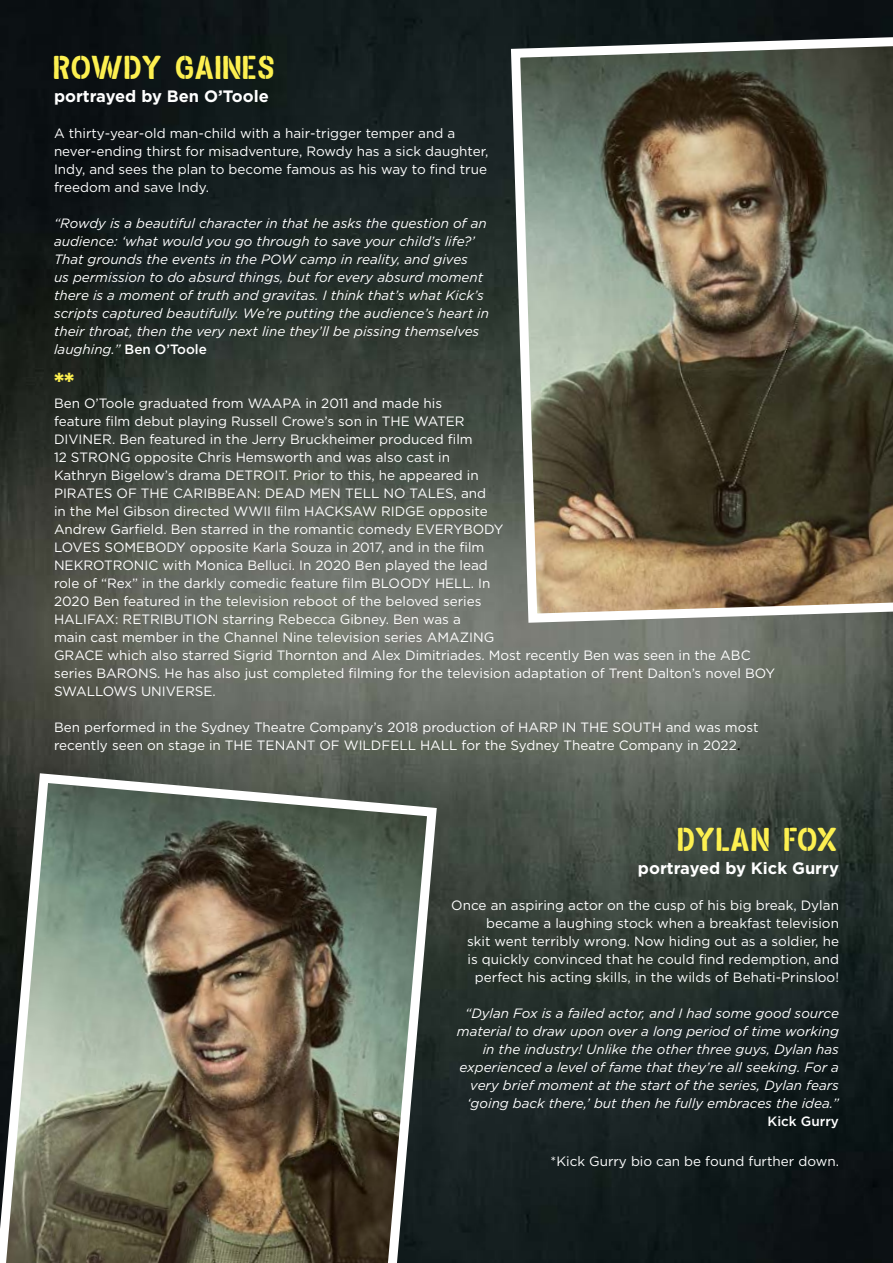
<style>
.page{position:relative;width:893px;height:1263px;background:#fff}
.page>*{position:absolute;margin:0;border:0;box-sizing:border-box;transform-origin:0 0}
.t1{font:31.5px "Gasline";color:#fdf050}
.t2{font:31.5px "Gasline";letter-spacing:-.02em;color:#fdf050}
.t3{font:22.5px "Anton";color:#fdf050}
.t4{font:700 16.5px "Gotham";color:#fff}
.t5{font:13.5px/18px "Gotham";color:#fff}
.t6{font:italic 13.5px/18px "Gotham";color:#fff}
.t7{font:500 13.5px "Gotham";color:#fff}
.s1{font-weight:500;font-style:normal}
.s2{font-family:"Minion Pro";font-size:18px;color:#000}
</style>
<div class="page">
<img style="left:0;top:0;width:893px;height:1263px">
<img style="left:506px;top:32px;width:387px;height:595px">
<img style="left:0;top:768px;width:442px;height:495px">
<h1 class="t1" style="left:54px;top:48px;width:223px">ROWDY GAINES</h1>
<p class="t4" style="left:54px;top:85px;width:216px">portrayed by Ben O’Toole</p>
<p class="t5" style="left:54px;top:124px;width:436px">A thirty-year-old man-child with a hair-trigger temper and a never-ending thirst for misadventure, Rowdy has a sick daughter, Indy, and sees the plan to become famous as his way to find true freedom and save Indy.</p>
<p class="t6" style="left:54px;top:214px;width:436px">“Rowdy is a beautiful character in that he asks the question of an audience: ‘what would you go through to save your child’s life?’ That grounds the events in the POW camp in reality, and gives<br>us permission to do absurd things, but for every absurd moment there is a moment of truth and gravitas. I think that’s what Kick’s scripts captured beautifully. We’re putting the audience’s heart in their throat, then the very next line they’ll be pissing themselves laughing.” <span class="s1">Ben O’Toole</span></p>
<h2 class="t3" style="left:54px;top:369px;width:22px">**</h2>
<p class="t5" style="left:54px;top:394px;width:723px">Ben O’Toole graduated from WAAPA in 2011 and made his<br>feature film debut playing Russell Crowe’s son in THE WATER<br>DIVINER. Ben featured in the Jerry Bruckheimer produced film<br>12 STRONG opposite Chris Hemsworth and was also cast in<br>Kathryn Bigelow’s drama DETROIT. Prior to this, he appeared in<br>PIRATES OF THE CARIBBEAN: DEAD MEN TELL NO TALES, and<br>in the Mel Gibson directed WWII film HACKSAW RIDGE opposite<br>Andrew Garfield. Ben starred in the romantic comedy EVERYBODY<br>LOVES SOMEBODY opposite Karla Souza in 2017, and in the film<br>NEKROTRONIC with Monica Belluci. In 2020 Ben played the lead<br>role of “Rex” in the darkly comedic feature film BLOODY HELL. In<br>2020 Ben featured in the television reboot of the beloved series<br>HALIFAX: RETRIBUTION starring Rebecca Gibney. Ben was a<br>main cast member in the Channel Nine television series AMAZING<br>GRACE which also starred Sigrid Thornton and Alex Dimitriades. Most recently Ben was seen in the ABC series BARONS. He has also just completed filming for the television adaptation of Trent Dalton’s novel BOY SWALLOWS UNIVERSE.</p>
<p class="t5" style="left:54px;top:718px;width:706px">Ben performed in the Sydney Theatre Company’s 2018 production of HARP IN THE SOUTH and was most recently seen on stage in THE TENANT OF WILDFELL HALL for the Sydney Theatre Company in 2022<span class="s2">.</span></p>
<h1 class="t2" style="left:678px;top:820px;width:162px">DYLAN FOX</h1>
<p class="t4" style="left:638px;top:857px;width:203px">portrayed by Kick Gurry</p>
<p class="t5" style="left:451px;top:896px;width:389px;text-align:right">Once an aspiring actor on the cusp of his big break, Dylan became a laughing stock when a breakfast television<br>skit went terribly wrong. Now hiding out as a soldier, he<br>is quickly convinced that he could find redemption, and perfect his acting skills, in the wilds of Behati-Prinsloo!</p>
<p class="t6" style="left:457px;top:1004px;width:384px;text-align:right">“Dylan Fox is a failed actor, and I had some good source material to draw upon over a long period of time working in the industry! Unlike the other three guys, Dylan has experienced a level of fame that they’re all seeking. For a very brief moment at the start of the series, Dylan fears ‘going back there,’ but then he fully embraces the idea.”</p>
<p class="t7" style="left:767px;top:1112px;width:73px">Kick Gurry</p>
<p class="t5" style="left:551px;top:1151px;width:290px">*Kick Gurry bio can be found further down.</p>
</div>
